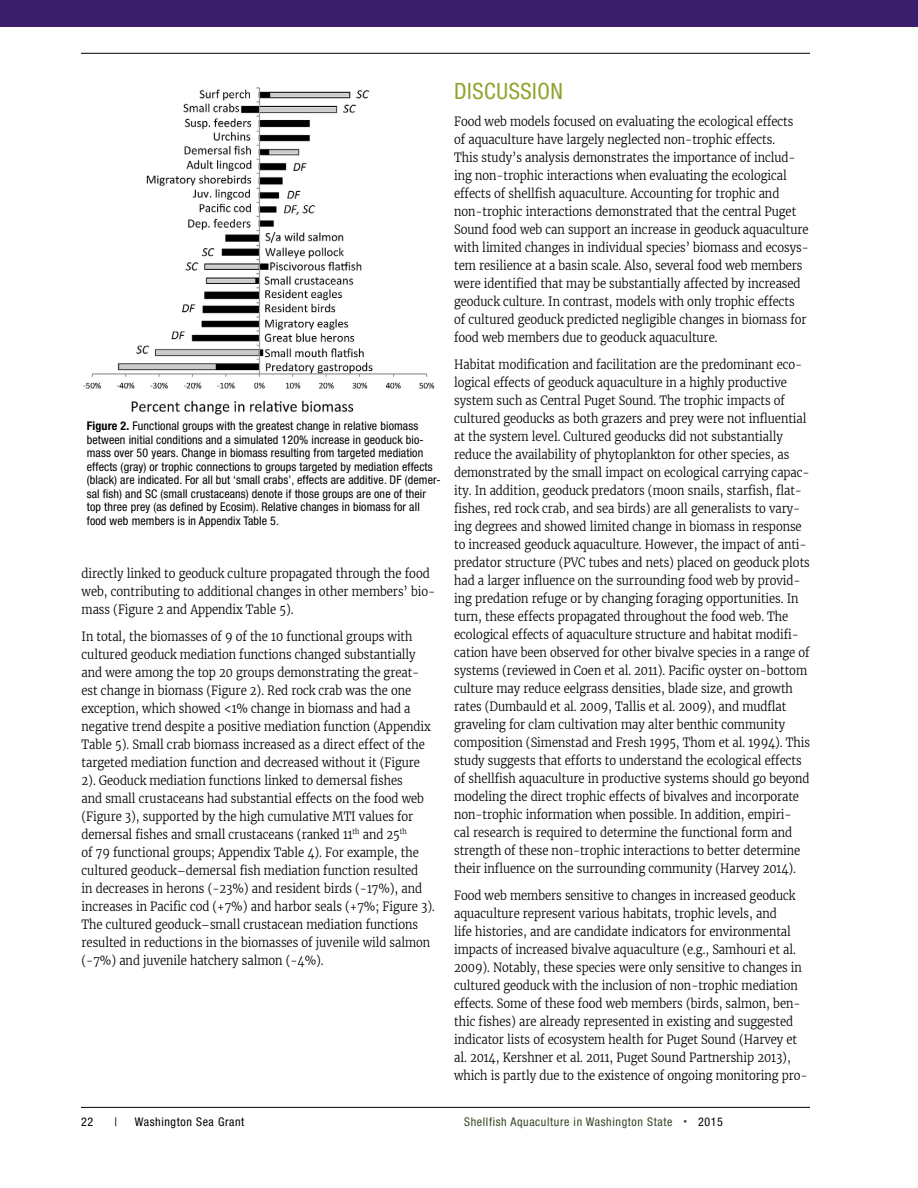
<style>
.page{position:relative;width:918px;height:1188px;background:#fff}
.page>*{position:absolute;margin:0;border:0;box-sizing:border-box;transform-origin:0 0}
.t1{font:condensed 22.5px "Helvetica Neue LT Std";letter-spacing:.025em;color:#93a22d}
.t2{font:300 12.6px/18px "Merriweather";letter-spacing:-.005em;color:#000;scale:.9 1}
.t3{font:condensed 12px/13.5px "Helvetica Neue LT Std";letter-spacing:.01em;color:#000}
.t4{font:condensed 12px "Helvetica Neue LT Std";letter-spacing:.05em;color:#344725}
.t5{font:condensed 12px "Helvetica Neue LT Std";letter-spacing:.05em;color:#000}
.s1{font-weight:700}
.s2{font-size:7.5px}
.s3{color:#000}
</style>
<div class="page">
<hr style="left:81px;top:53px;width:729px;height:1px;background:#000">
<hr style="left:81px;top:1107px;width:729px;height:1px;background:#000">
<div style="left:0;top:0;width:918px;height:27px;background:#3b1f6d"></div>
<img style="left:83px;top:87px;width:352px;height:328px">
<p class="t3" style="left:87px;top:419px;width:355px"><span class="s1">Figure 2.</span> Functional groups with the greatest change in relative biomass between initial conditions and a simulated 120% increase in geoduck bio&shy;mass over 50 years. Change in biomass resulting from targeted mediation effects (gray) or trophic connections to groups targeted by mediation effects (black) are indicated. For all but ‘small crabs’, effects are additive. DF (demer&shy;sal fish) and SC (small crustaceans) denote if those groups are one of their top three prey (as defined by Ecosim). Relative changes in biomass for all food web members is in Appendix Table 5.</p>
<p class="t2" style="left:82px;top:564px;width:394px">directly linked to geoduck culture propagated through the food web, contributing to additional changes in other members’ bio&shy;mass (Figure 2 and Appendix Table 5).</p>
<p class="t2" style="left:82px;top:627px;width:394px">In total, the biomasses of 9 of the 10 functional groups with cultured geoduck mediation functions changed substantially and were among the top 20 groups demonstrating the great&shy;est change in biomass (Figure 2). Red rock crab was the one exception, which showed &lt;1% change in biomass and had a negative trend despite a positive mediation function (Appendix Table 5). Small crab biomass increased as a direct effect of the targeted mediation function and decreased without it (Figure 2). Geoduck mediation functions linked to demersal fishes<br>and small crustaceans had substantial effects on the food web (Figure 3), supported by the high cumulative MTI values for demersal fishes and small crustaceans (ranked 11<sup>th</sup> and 25<sup>th<br></sup>of 79 functional groups; Appendix Table 4). For example, the cultured geoduck–demersal fish mediation function resulted<br>in decreases in herons (-23%) and resident birds (-17%), and increases in Pacific cod (+7%) and harbor seals (+7%; Figure 3).<br>The cultured geoduck–small crustacean mediation functions resulted in reductions in the biomasses of juvenile wild salmon (-7%) and juvenile hatchery salmon (-4%).</p>
<h1 class="t1" style="left:454px;top:78px;width:110px">DISCUSSION</h1>
<p class="t2" style="left:454px;top:113px;width:396px">Food web models focused on evaluating the ecological effects<br>of aquaculture have largely neglected non-trophic effects.<br>This study’s analysis demonstrates the importance of includ&shy;ing non-trophic interactions when evaluating the ecological effects of shellfish aquaculture. Accounting for trophic and non-trophic interactions demonstrated that the central Puget Sound food web can support an increase in geoduck aquaculture with limited changes in individual species’ biomass and ecosys&shy;tem resilience at a basin scale. Also, several food web members were identified that may be substantially affected by increased geoduck culture. In contrast, models with only trophic effects of cultured geoduck predicted negligible changes in biomass for food web members due to geoduck aquaculture.</p>
<p class="t2" style="left:454px;top:356px;width:397px">Habitat modification and facilitation are the predominant eco&shy;logical effects of geoduck aquaculture in a highly productive system such as Central Puget Sound. The trophic impacts of cultured geoducks as both grazers and prey were not influential at the system level. Cultured geoducks did not substantially reduce the availability of phytoplankton for other species, as demonstrated by the small impact on ecological carrying capac&shy;ity. In addition, geoduck predators (moon snails, starfish, flat&shy;fishes, red rock crab, and sea birds) are all generalists to vary&shy;ing degrees and showed limited change in biomass in response to increased geoduck aquaculture. However, the impact of anti&shy;predator structure (PVC tubes and nets) placed on geoduck plots had a larger influence on the surrounding food web by provid&shy;ing predation refuge or by changing foraging opportunities. In turn, these effects propagated throughout the food web. The ecological effects of aquaculture structure and habitat modifi&shy;cation have been observed for other bivalve species in a range of systems (reviewed in Coen et al. 2011). Pacific oyster on-bottom culture may reduce eelgrass densities, blade size, and growth rates (Dumbauld et al. 2009, Tallis et al. 2009), and mudflat graveling for clam cultivation may alter benthic community composition (Simenstad and Fresh 1995, Thom et al. 1994). This study suggests that efforts to understand the ecological effects of shellfish aquaculture in productive systems should go beyond modeling the direct trophic effects of bivalves and incorporate non-trophic information when possible. In addition, empiri&shy;cal research is required to determine the functional form and strength of these non-trophic interactions to better determine their influence on the surrounding community (Harvey 2014).</p>
<p class="t2" style="left:454px;top:887px;width:394px">Food web members sensitive to changes in increased geoduck aquaculture represent various habitats, trophic levels, and<br>life histories, and are candidate indicators for environmental impacts of increased bivalve aquaculture (e.g., Samhouri et al.<br>2009). Notably, these species were only sensitive to changes in cultured geoduck with the inclusion of non-trophic mediation effects. Some of these food web members (birds, salmon, ben&shy;thic fishes) are already represented in existing and suggested indicator lists of ecosystem health for Puget Sound (Harvey et al. 2014, Kershner et al. 2011, Puget Sound Partnership 2013), which is partly due to the existence of ongoing monitoring pro-</p>
<p class="t3" style="left:81px;top:1115px;width:14px">22</p>
<p class="t3" style="left:115px;top:1115px;width:4px">|</p>
<p class="t5" style="left:135px;top:1115px;width:111px">Washington Sea Grant</p>
<p class="t4" style="left:464px;top:1115px;width:260px">Shellfish Aquaculture in Washington State <span class="s2">•</span> <span class="s3">2015</span></p>
</div>
